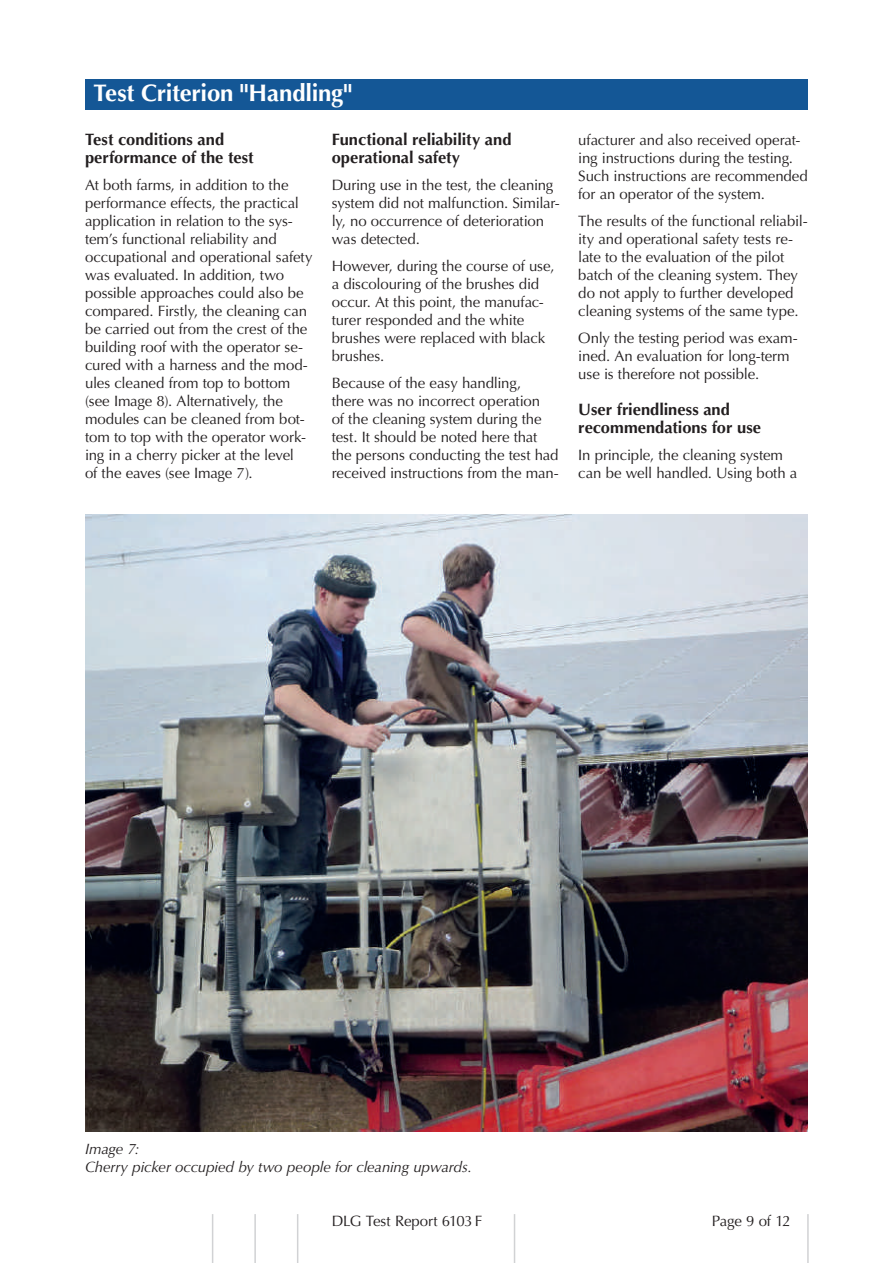
<style>
.page{position:relative;width:893px;height:1263px;background:#fff}
.page>*{position:absolute;margin:0;border:0;box-sizing:border-box;transform-origin:0 0}
.t1{font:700 24px "Optima LT Std";letter-spacing:-.01em;color:#fff}
.t2{font:700 16.5px/18px "Optima LT Std";color:#231f20}
.t3{font:15px/18px "Optima LT Std";letter-spacing:-.005em;color:#231f20}
.t4{font:italic 15px/18px "Optima LT Std";letter-spacing:-.01em;color:#231f20}
</style>
<div class="page">
<hr style="left:297px;top:1214px;width:1px;height:49px;background:#d1d2d4">
<hr style="left:254px;top:1214px;width:2px;height:49px;background:#d1d2d4">
<hr style="left:212px;top:1214px;width:1px;height:49px;background:#d1d2d4">
<hr style="left:514px;top:1214px;width:1px;height:49px;background:#d1d2d4">
<hr style="left:807px;top:1214px;width:2px;height:49px;background:#d1d2d4">
<div style="left:85px;top:79px;width:723px;height:30px;background:#145796"></div>
<img style="left:85px;top:514px;width:723px;height:617px">
<h1 class="t1" style="left:94px;top:79px;width:260px">Test Criterion "Handling"</h1>
<p class="t2" style="left:85px;top:131px;width:170px">Test conditions and performance of the test</p>
<p class="t3" style="left:85px;top:177px;width:229px">At both farms, in addition to the performance effects, the practical application in relation to the sys&shy;tem’s functional reliability and occupational and operational safety was evaluated. In addition, two possible approaches could also be compared. Firstly, the cleaning can be carried out from the crest of the building roof with the operator se&shy;cured with a harness and the mod&shy;ules cleaned from top to bottom (see Image 8). Alternatively, the modules can be cleaned from bot&shy;tom to top with the operator work&shy;ing in a cherry picker at the level<br>of the eaves (see Image 7).</p>
<p class="t2" style="left:332px;top:131px;width:181px">Functional reliability and operational safety</p>
<p class="t3" style="left:332px;top:177px;width:230px">During use in the test, the cleaning system did not malfunction. Similar&shy;ly, no occurrence of deterioration was detected.</p>
<p class="t3" style="left:332px;top:258px;width:224px">However, during the course of use, a discolouring of the brushes did occur. At this point, the manufac&shy;turer responded and the white brushes were replaced with black brushes.</p>
<p class="t3" style="left:332px;top:375px;width:229px">Because of the easy handling,<br>there was no incorrect operation<br>of the cleaning system during the test. It should be noted here that the persons conducting the test had received instructions from the man-</p>
<p class="t3" style="left:578px;top:132px;width:231px">ufacturer and also received operat&shy;ing instructions during the testing.<br>Such instructions are recommended for an operator of the system.</p>
<p class="t3" style="left:578px;top:213px;width:231px">The results of the functional reliabil&shy;ity and operational safety tests re&shy;late to the evaluation of the pilot batch of the cleaning system. They do not apply to further developed cleaning systems of the same type.</p>
<p class="t3" style="left:578px;top:330px;width:221px">Only the testing period was exam&shy;ined. An evaluation for long-term use is therefore not possible.</p>
<p class="t2" style="left:578px;top:401px;width:184px">User friendliness and recommendations for use</p>
<p class="t3" style="left:578px;top:447px;width:221px">In principle, the cleaning system can be well handled. Using both a</p>
<p class="t4" style="left:85px;top:1139px;width:388px">Image 7:<br>Cherry picker occupied by two people for cleaning upwards.</p>
<p class="t3" style="left:332px;top:1212px;width:152px">DLG Test Report 6103F</p>
<p class="t3" style="left:712px;top:1212px;width:81px">Page 9 of 12</p>
</div>
